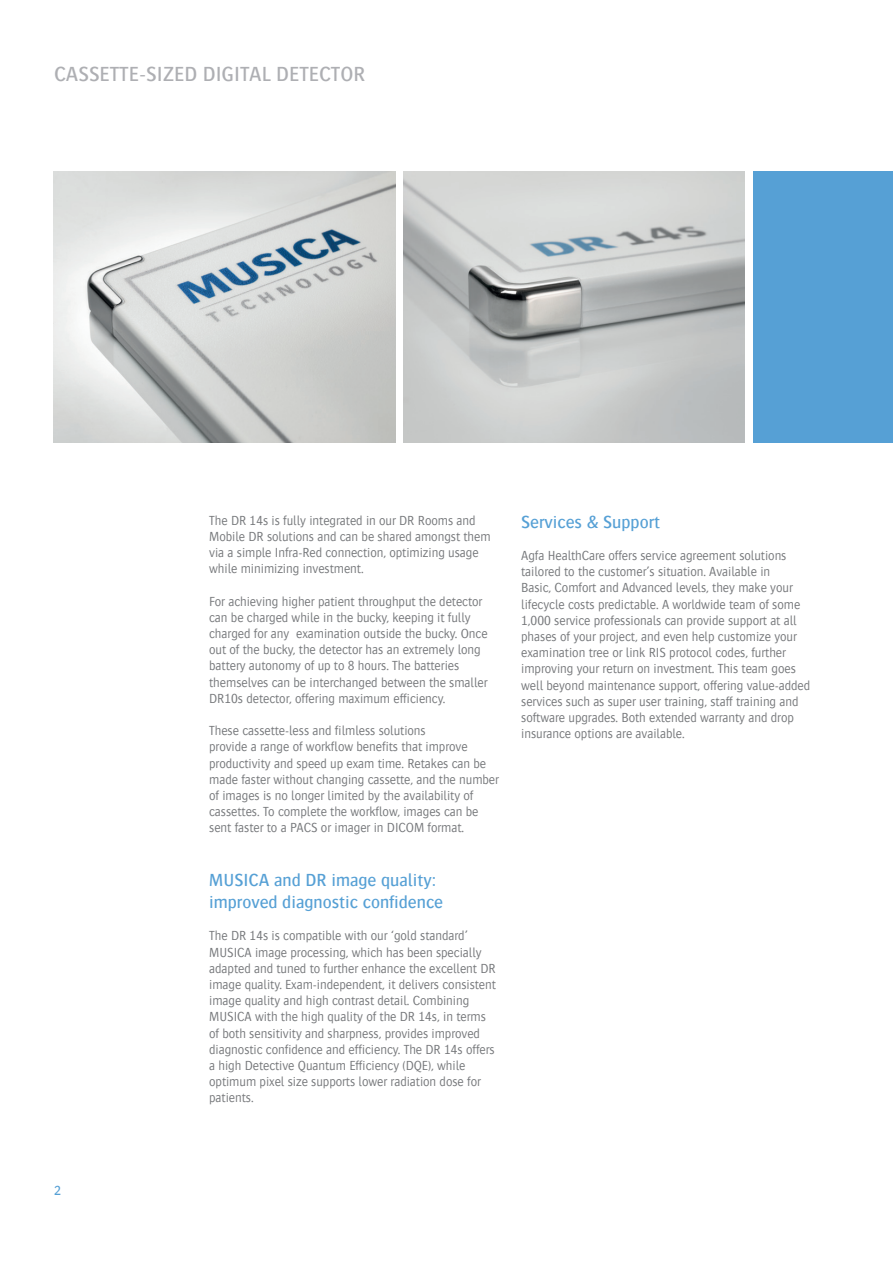
<style>
.page{position:relative;width:893px;height:1263px;background:#fff}
.page>*{position:absolute;margin:0;border:0;box-sizing:border-box;transform-origin:0 0}
.t1{font:500 21px "Bosis For Agfa";color:#aeafb3}
.t2{font:500 18px/21.6px "Bosis For Agfa";color:#56a0d5}
.t3{font:300 13.5px/16.2px "Bosis For Agfa";letter-spacing:-.005em;color:#76787b}
.t4{font:500 13.5px "Bosis For Agfa";color:#56a0d5}
</style>
<div class="page">
<div style="left:754px;top:171px;width:139px;height:272px;background:#56a0d5"></div>
<img style="left:404px;top:171px;width:341px;height:272px">
<img style="left:54px;top:171px;width:341px;height:272px">
<h1 class="t1" style="left:54px;top:63px;width:313px">CASSETTE-SIZED DIGITAL DETECTOR</h1>
<p class="t4" style="left:54px;top:1184px;width:8px">2</p>
<p class="t3" style="left:209px;top:512px;width:283px">The DR 14s is fully integrated in our DR Rooms and Mobile DR solutions and can be shared amongst them via a simple Infra-Red connection, optimizing usage while minimizing investment.</p>
<p class="t3" style="left:209px;top:593px;width:280px">For achieving higher patient throughput the detector can be charged while in the bucky, keeping it fully charged for any examination outside the bucky. Once out of the bucky, the detector has an extremely long battery autonomy of up to 8 hours. The batteries themselves can be interchanged between the smaller DR10s detector, offering maximum efficiency.</p>
<p class="t3" style="left:209px;top:722px;width:291px">These cassette-less and filmless solutions<br>provide a range of workflow benefits that improve productivity and speed up exam time. Retakes can be made faster without changing cassette, and the number of images is no longer limited by the availability of cassettes. To complete the workflow, images can be sent faster to a PACS or imager in DICOM format.</p>
<h2 class="t2" style="left:209px;top:869px;width:235px">MUSICA and DR image quality: improved diagnostic confidence</h2>
<p class="t3" style="left:209px;top:928px;width:288px">The DR 14s is compatible with our ‘gold standard’ MUSICA image processing, which has been specially adapted and tuned to further enhance the excellent DR image quality. Exam-independent, it delivers consistent image quality and high contrast detail. Combining MUSICA with the high quality of the DR 14s, in terms of both sensitivity and sharpness, provides improved diagnostic confidence and efficiency. The DR 14s offers a high Detective Quantum Efficiency (DQE), while optimum pixel size supports lower radiation dose for patients.</p>
<h2 class="t2" style="left:521px;top:510px;width:140px">Services &amp; Support</h2>
<p class="t3" style="left:521px;top:547px;width:291px">Agfa HealthCare offers service agreement solutions tailored to the customer’s situation. Available in<br>Basic, Comfort and Advanced levels, they make your lifecycle costs predictable. A worldwide team of some 1,000 service professionals can provide support at all phases of your project, and even help customize your examination tree or link RIS protocol codes, further improving your return on investment. This team goes well beyond maintenance support, offering value-added services such as super user training, staff training and software upgrades. Both extended warranty and drop insurance options are available.</p>
</div>
